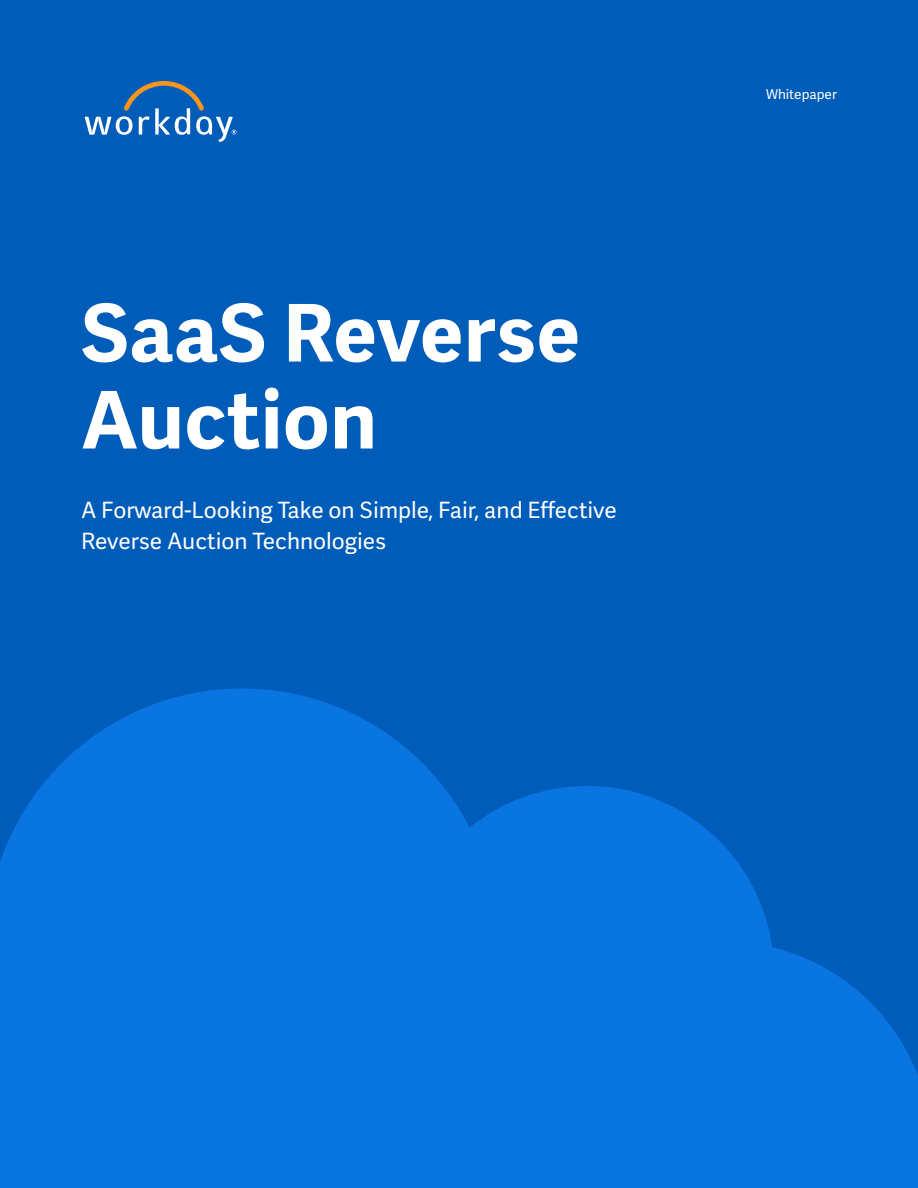
<style>
.page{position:relative;width:918px;height:1188px;background:#005cb9}
.page>*{position:absolute;margin:0;border:0;box-sizing:border-box;transform-origin:0 0}
.t1{font:700 79.5px/87px "Workday Adelle Sans";color:#fff}
.t2{font:22.5px/31.5px "Workday Adelle Sans";color:#fff}
.t3{font:13.5px "Workday Adelle Sans";color:#fff}
</style>
<div class="page">
<svg style="left:85px;top:81px;width:151px;height:61px"></svg>
<svg style="left:0;top:688px;width:918px;height:500px;fill:#0875e1"></svg>
<h1 class="t1" style="left:81px;top:292px;width:501px">SaaS Reverse<br>Auction</h1>
<p class="t2" style="left:81px;top:495px;width:537px">A Forward-Looking Take on Simple, Fair, and Effective<br>Reverse Auction Technologies</p>
<p class="t3" style="left:766px;top:86px;width:72px">Whitepaper</p>
</div>
